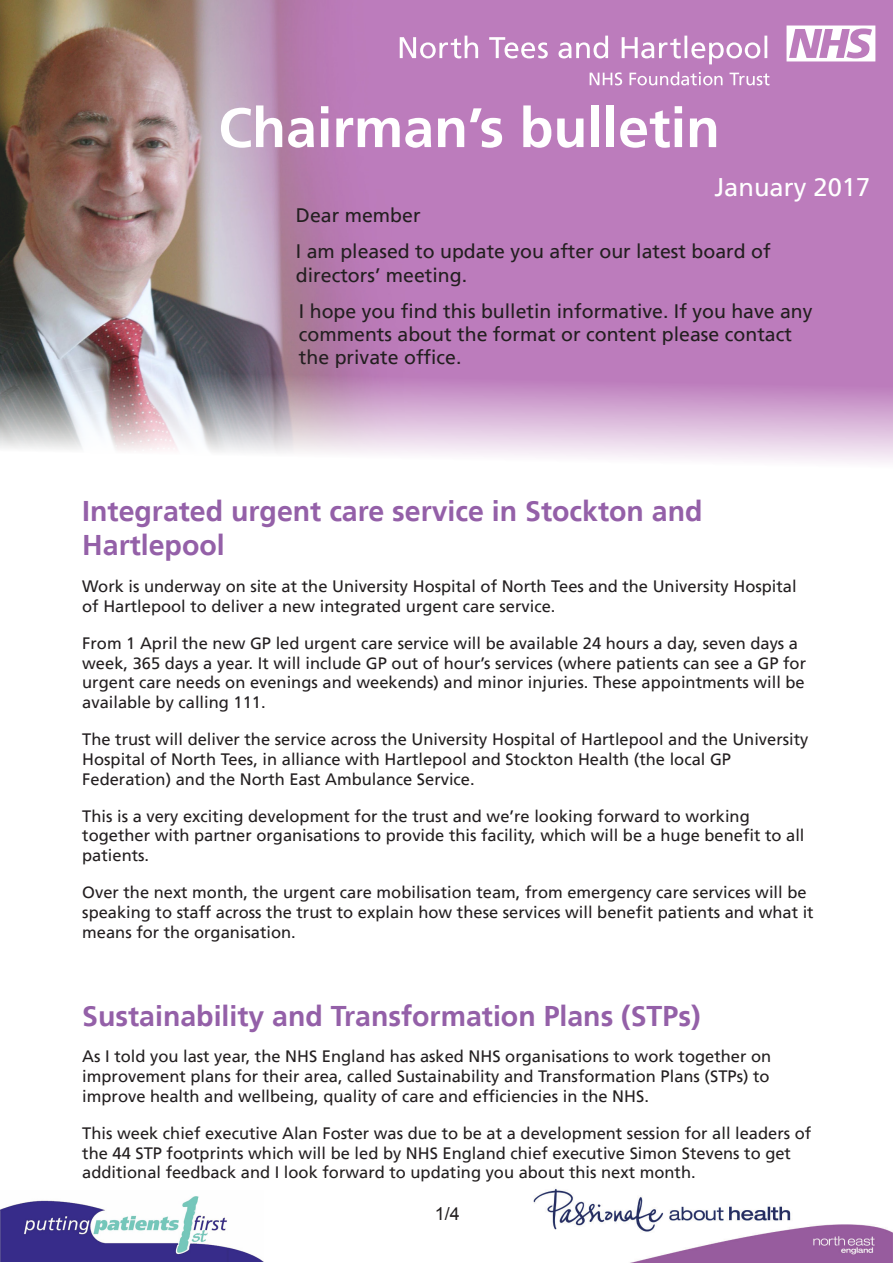
<style>
.page{position:relative;width:893px;height:1263px;background:#fff}
.page>*{position:absolute;margin:0;border:0;box-sizing:border-box;transform-origin:0 0}
.t1{font:700 55.5px "Frutiger";color:#fff}
.t2{font:700 28.5px/34.2px "Frutiger";color:#9460a8}
.t3{font:25.5px "Frutiger";color:#fff}
.t4{font:19.5px/23.4px "Frutiger";color:#231f20}
.t5{font:18px "Arial";color:#231f20}
.t6{font:16.5px/19.8px "Frutiger";color:#231f20}
</style>
<div class="page">
<img style="left:0;top:0;width:893px;height:463px">
<svg style="left:400px;top:26px;width:475px;height:59px;background:#c791c7"></svg>
<img style="left:533px;top:1188px;width:360px;height:75px">
<img style="left:0;top:1196px;width:263px;height:66px">
<p class="t1" style="left:218px;top:95px;width:503px">Chairman’s bulletin</p>
<p class="t3" style="left:714px;top:172px;width:157px">January 2017</p>
<p class="t4" style="left:296px;top:204px;width:126px">Dear member</p>
<p class="t4" style="left:296px;top:240px;width:476px">I am pleased to update you after our latest board of directors’ meeting.</p>
<p class="t4" style="left:299px;top:299px;width:515px">I hope you find this bulletin informative. If you have any comments about the format or content please contact the private office.</p>
<p class="t2" style="left:82px;top:494px;width:622px">Integrated urgent care service in Stockton and<br>Hartlepool</p>
<p class="t6" style="left:82px;top:577px;width:716px">Work is underway on site at the University Hospital of North Tees and the University Hospital of Hartlepool to deliver a new integrated urgent care service.</p>
<p class="t6" style="left:82px;top:633px;width:725px">From 1 April the new GP led urgent care service will be available 24 hours a day, seven days a week, 365 days a year. It will include GP out of hour’s services (where patients can see a GP for urgent care needs on evenings and weekends) and minor injuries. These appointments will be available by calling 111.</p>
<p class="t6" style="left:82px;top:729px;width:728px">The trust will deliver the service across the University Hospital of Hartlepool and the University<br>Hospital of North Tees, in alliance with Hartlepool and Stockton Health (the local GP<br>Federation) and the North East Ambulance Service.</p>
<p class="t6" style="left:82px;top:806px;width:724px">This is a very exciting development for the trust and we’re looking forward to working together with partner organisations to provide this facility, which will be a huge benefit to all patients.</p>
<p class="t6" style="left:82px;top:882px;width:733px">Over the next month, the urgent care mobilisation team, from emergency care services will be speaking to staff across the trust to explain how these services will benefit patients and what it means for the organisation.</p>
<p class="t2" style="left:82px;top:999px;width:620px">Sustainability and Transformation Plans (STPs)</p>
<p class="t6" style="left:82px;top:1047px;width:690px;text-align:justify">As I told you last year, the NHS England has asked NHS organisations to work together on improvement plans for their area, called Sustainability and Transformation Plans (STPs) to improve health and wellbeing, quality of care and efficiencies in the NHS.</p>
<p class="t6" style="left:82px;top:1123px;width:730px">This week chief executive Alan Foster was due to be at a development session for all leaders of the 44 STP footprints which will be led by NHS England chief executive Simon Stevens to get additional feedback and I look forward to updating you about this next month.</p>
<p class="t5" style="left:435px;top:1202px;width:27px">1/4</p>
</div>
